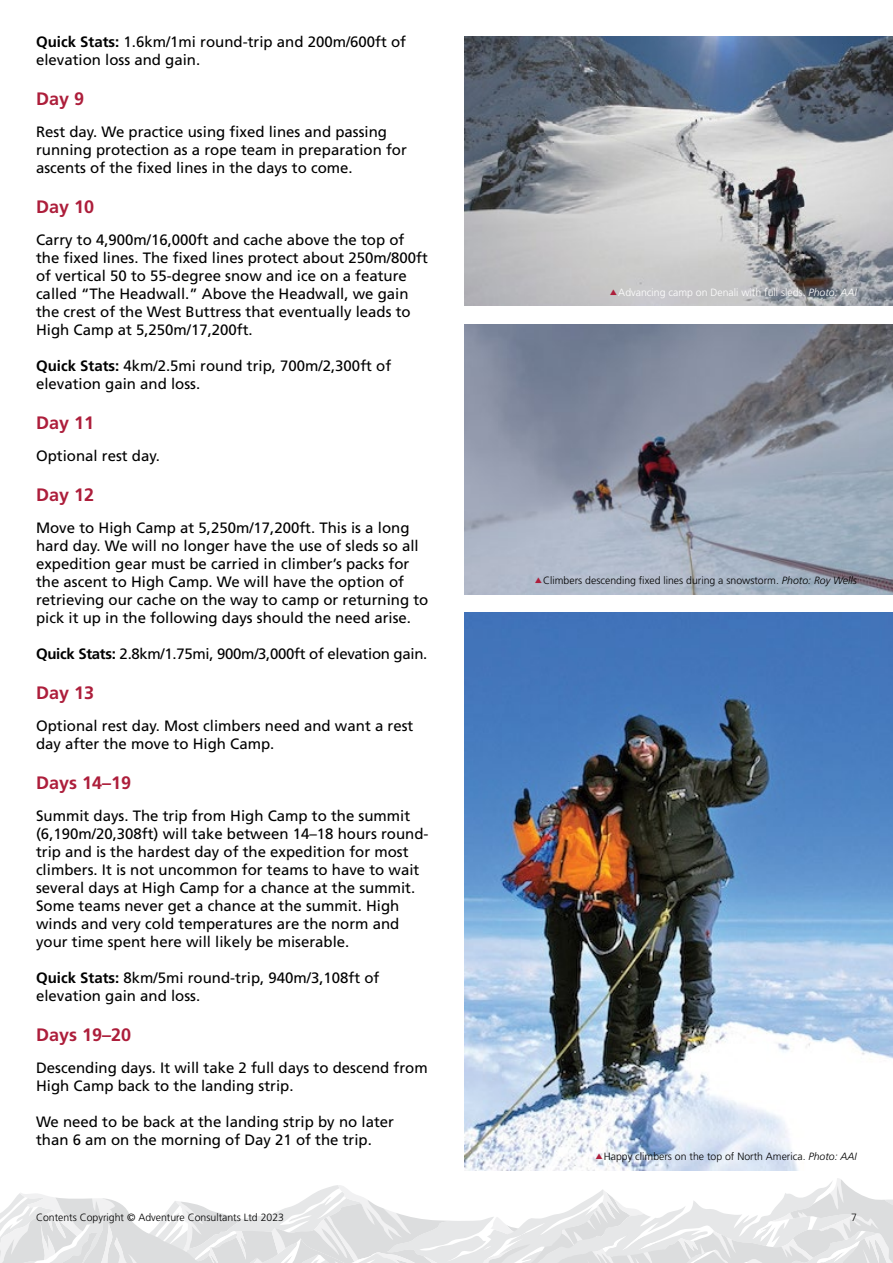
<style>
.page{position:relative;width:893px;height:1263px;background:#fff}
.page>*{position:absolute;margin:0;border:0;box-sizing:border-box;transform-origin:0 0}
.t1{font:700 18px "Frutiger LT Std";color:#ad1e3b}
.t2{font:15px/18px "Frutiger LT Std";color:#000}
.t3{font:15px "Frutiger LT Std";letter-spacing:-.02em;color:#000}
.t4{font:300 10.5px "Frutiger LT Std";color:#000}
.t5{font:300 10.5px "Frutiger LT Std";color:#fff}
.s1{font-weight:700}
.s2{font-style:italic}
</style>
<div class="page">
<svg style="left:0;top:1178px;width:893px;height:85px"></svg>
<img style="left:464px;top:36px;width:429px;height:270px">
<img style="left:464px;top:324px;width:429px;height:270px">
<img style="left:464px;top:612px;width:429px;height:558px">
<svg style="left:610px;top:289px;width:7px;height:6px"></svg>
<svg style="left:535px;top:577px;width:7px;height:6px"></svg>
<svg style="left:596px;top:1153px;width:6px;height:6px"></svg>
<p class="t2" style="left:36px;top:33px;width:372px"><span class="s1">Quick Stats:</span> 1.6km/1mi round-trip and 200m/600ft of elevation loss and gain.</p>
<p class="t1" style="left:36px;top:88px;width:50px">Day 9</p>
<p class="t2" style="left:36px;top:123px;width:372px">Rest day. We practice using fixed lines and passing running protection as a rope team in preparation for ascents of the fixed lines in the days to come.</p>
<p class="t1" style="left:36px;top:196px;width:60px">Day 10</p>
<p class="t2" style="left:36px;top:231px;width:393px">Carry to 4,900m/16,000ft and cache above the top of the fixed lines. The fixed lines protect about 250m/800ft of vertical 50 to 55-degree snow and ice on a feature called “The Headwall.” Above the Headwall, we gain the crest of the West Buttress that eventually leads to High Camp at 5,250m/17,200ft.</p>
<p class="t2" style="left:36px;top:357px;width:357px"><span class="s1">Quick Stats:</span> 4km/2.5mi round trip, 700m/2,300ft of elevation gain and loss.</p>
<p class="t1" style="left:36px;top:412px;width:60px">Day 11</p>
<p class="t2" style="left:36px;top:447px;width:125px">Optional rest day.</p>
<p class="t1" style="left:36px;top:484px;width:60px">Day 12</p>
<p class="t2" style="left:36px;top:519px;width:394px">Move to High Camp at 5,250m/17,200ft. This is a long hard day. We will no longer have the use of sleds so all expedition gear must be carried in climber’s packs for the ascent to High Camp. We will have the option of retrieving our cache on the way to camp or returning to pick it up in the following days should the need arise.</p>
<p class="t3" style="left:36px;top:645px;width:393px"><span class="s1">Quick Stats:</span> 2.8km/1.75mi, 900m/3,000ft of elevation gain.</p>
<p class="t1" style="left:36px;top:682px;width:60px">Day 13</p>
<p class="t2" style="left:36px;top:717px;width:379px">Optional rest day. Most climbers need and want a rest day after the move to High Camp.</p>
<p class="t1" style="left:36px;top:772px;width:97px">Days 14–19</p>
<p class="t2" style="left:36px;top:807px;width:394px">Summit days. The trip from High Camp to the summit (6,190m/20,308ft) will take between 14–18 hours round&shy;trip and is the hardest day of the expedition for most climbers. It is not uncommon for teams to have to wait several days at High Camp for a chance at the summit.<br>Some teams never get a chance at the summit. High winds and very cold temperatures are the norm and your time spent here will likely be miserable.</p>
<p class="t2" style="left:36px;top:969px;width:345px"><span class="s1">Quick Stats:</span> 8km/5mi round-trip, 940m/3,108ft of elevation gain and loss.</p>
<p class="t1" style="left:36px;top:1024px;width:97px">Days 19–20</p>
<p class="t2" style="left:36px;top:1059px;width:393px">Descending days. It will take 2 full days to descend from<br>High Camp back to the landing strip.</p>
<p class="t2" style="left:36px;top:1113px;width:359px">We need to be back at the landing strip by no later than 6 am on the morning of Day 21 of the trip.</p>
<p class="t5" style="left:618px;top:287px;width:240px">Advancing camp on Denali with full sleds. <span class="s2">Photo: AAI</span></p>
<p class="t4" style="left:543px;top:575px;width:315px">Climbers descending fixed lines during a snowstorm. <span class="s2">Photo: Roy Wells</span></p>
<p class="t4" style="left:604px;top:1151px;width:255px">Happy climbers on the top of North America. <span class="s2">Photo: AAI</span></p>
<p class="t4" style="left:36px;top:1211px;width:250px">Contents Copyright © Adventure Consultants Ltd 2023</p>
<p class="t4" style="left:851px;top:1211px;width:7px">7</p>
</div>
